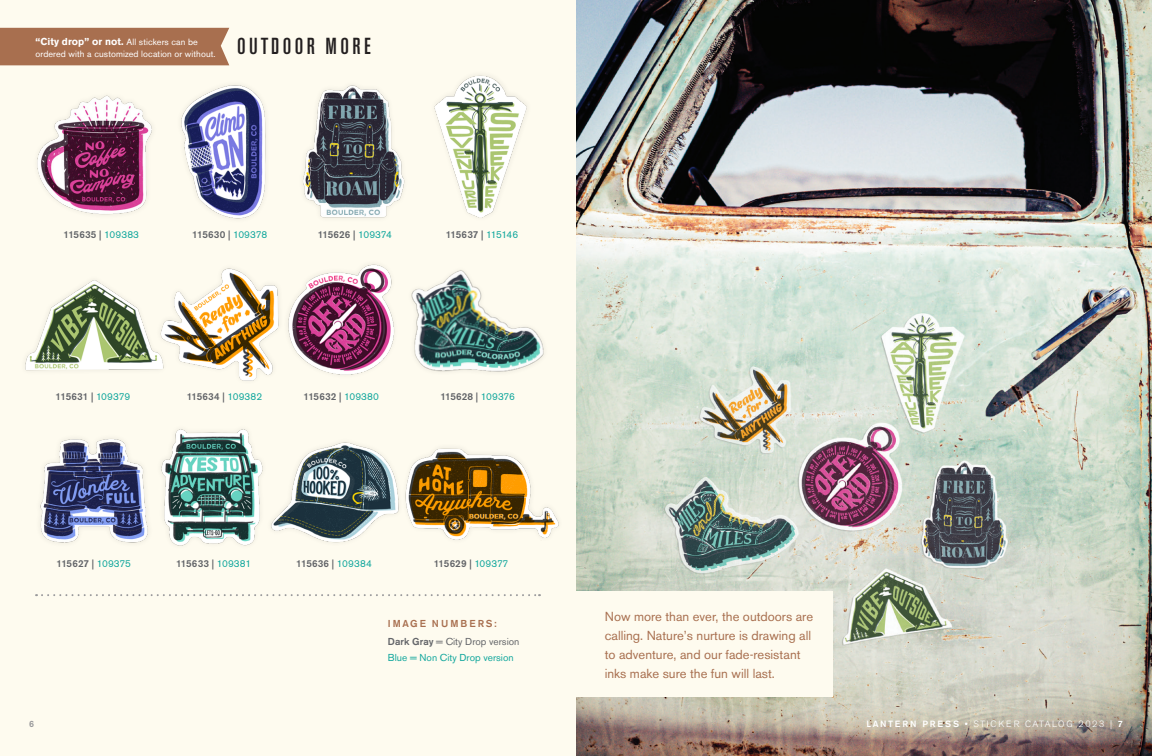
<style>
.page{position:relative;width:1152px;height:756px;background:#fff}
.page>*{position:absolute;margin:0;border:0;box-sizing:border-box;transform-origin:0 0}
.t1{font:500 condensed 23px "Akzidenz Grotesk BE";letter-spacing:.15em;color:#231f20}
.t2{font:13px/19px "Akzidenz Grotesk BE";color:#a86f4f}
.t3{font:500 10px "Akzidenz Grotesk BE";color:#636569}
.t4{font:10px/18px "Akzidenz Grotesk BE";color:#636569}
.t5{font:700 10px "Akzidenz Grotesk BE";letter-spacing:.01em;color:#fff}
.t6{font:10px "Akzidenz Grotesk BE";color:#12a79d}
.t7{font:9px "Akzidenz Grotesk BE";letter-spacing:.01em;color:#fff}
.t8{font:300 9px "Akzidenz Grotesk BE";letter-spacing:.18em;color:#fff}
.t9{font:500 9px "Akzidenz Grotesk BE";color:#98989a}
.s1{font-weight:400;font-size:9px}
.s2{font-weight:400;color:#12a79d}
.s3{font-weight:500;color:#a86f4f}
.s4{font-weight:500}
</style>
<div class="page">
<div style="left:0;top:0;width:576px;height:756px;background:#fefbef"></div>
<img style="left:25px;top:280px;width:127px;height:91px">
<img style="left:271px;top:442px;width:128px;height:101px">
<img style="left:434px;top:75px;width:93px;height:143px">
<img style="left:302px;top:85px;width:103px;height:133px">
<img style="left:152px;top:268px;width:127px;height:113px">
<img style="left:288px;top:264px;width:107px;height:111px">
<img style="left:161px;top:429px;width:102px;height:117px">
<img style="left:40px;top:438px;width:108px;height:105px">
<img style="left:405px;top:448px;width:154px;height:92px">
<img style="left:37px;top:95px;width:115px;height:120px">
<img style="left:181px;top:85px;width:85px;height:134px">
<img style="left:411px;top:270px;width:133px;height:102px">
<svg style="left:36px;top:594px;width:504px;height:2px"></svg>
<div style="left:0;top:28px;width:229px;height:37px;background:#a86f4f"></div>
<img style="left:576px;top:0;width:576px;height:756px">
<div style="left:576px;top:592px;width:257px;height:105px;background:#fefbef"></div>
<p class="t5" style="left:35px;top:36px;width:164px">“City drop” or not. <span class="s1">All stickers can be</span></p>
<p class="t7" style="left:35px;top:49px;width:182px">ordered with a customized location or without.</p>
<p class="t1" style="left:237px;top:34px;width:135px">OUTDOOR MORE</p>
<p class="t3" style="left:64px;top:228px;width:77px">115635 | <span class="s2">109383</span></p>
<p class="t3" style="left:192px;top:228px;width:76px">115630 | <span class="s2">109378</span></p>
<p class="t3" style="left:318px;top:228px;width:76px">115626 | <span class="s2">109374</span></p>
<p class="t3" style="left:446px;top:228px;width:74px">115637 | <span class="s2">115146</span></p>
<p class="t3" style="left:56px;top:390px;width:76px">115631 | <span class="s2">109379</span></p>
<p class="t3" style="left:187px;top:390px;width:77px">115634 | <span class="s2">109382</span></p>
<p class="t3" style="left:304px;top:390px;width:77px">115632 | <span class="s2">109380</span></p>
<p class="t3" style="left:440px;top:390px;width:76px">115628 | <span class="s2">109376</span></p>
<p class="t3" style="left:57px;top:557px;width:76px">115627 | <span class="s2">109375</span></p>
<p class="t3" style="left:176px;top:557px;width:77px">115633 | <span class="s2">109381</span></p>
<p class="t3" style="left:296px;top:557px;width:77px">115636 | <span class="s2">109384</span></p>
<p class="t3" style="left:434px;top:557px;width:76px">115629 | <span class="s2">109377</span></p>
<p class="t9" style="left:29px;top:718px;width:7px">6</p>
<p class="t4" style="left:388px;top:615px;width:133px"><span class="s3">IMAGE NUMBERS:<br></span><span class="s4">Dark Gray</span> = City Drop version</p>
<p class="t6" style="left:388px;top:652px;width:127px">Blue = Non City Drop version</p>
<p class="t2" style="left:605px;top:607px;width:210px">Now more than ever, the outdoors are calling. Nature’s nurture is drawing all to adventure, and our fade-resistant inks make sure the fun will last.</p>
<p class="t8" style="left:866px;top:719px;width:258px"><span class="s4">LANTERN PRESS •</span> STICKER CATALOG 2023 | <span class="s4">7</span></p>
</div>
